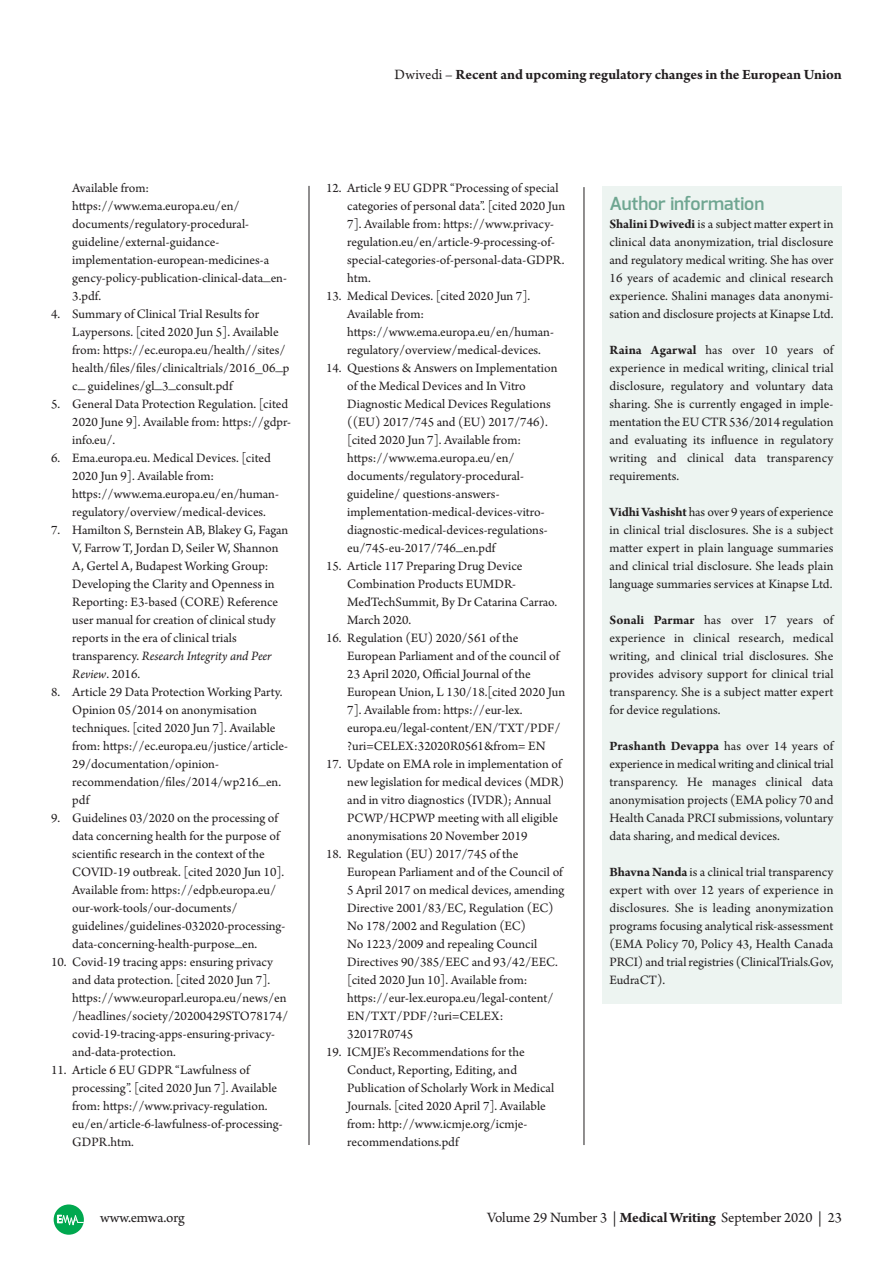
<style>
.page{position:relative;width:893px;height:1263px;background:#fff}
.page>*{position:absolute;margin:0;border:0;box-sizing:border-box;transform-origin:0 0}
.t1{font:600 18px "Exo";color:#6fa691}
.t2{font:700 15px "Arno Pro";letter-spacing:-.005em;color:#231f20}
.t3{font:15px "Arno Pro";letter-spacing:-.005em;color:#231f20}
.t4{font:13.5px/18px "Arno Pro";color:#231f20}
.s1{font-weight:400}
.s2{font-style:italic}
.s3{font-weight:700}
</style>
<div class="page">
<div style="left:603px;top:186px;width:239px;height:817px;background:#edf4f1"></div>
<svg style="left:54px;top:1204px;width:30px;height:31px"></svg>
<hr style="left:309px;top:186px;width:1px;height:959px;background:#231f20">
<hr style="left:584px;top:187px;width:1px;height:958px;background:#231f20">
<p class="t2" style="left:395px;top:69px;width:449px"><span class="s1">Dwivedi –</span> Recent and upcoming regulatory changes in the European Union</p>
<p class="t4" style="left:72px;top:180px;width:216px">Available from: https://www.ema.europa.eu/en/ documents/regulatory-procedural&shy;guideline/external-guidance&shy;implementation-european-medicines-a gency-policy-publication-clinical-data_en-<br>3.pdf.</p>
<p class="t4" style="left:72px;top:306px;width:219px;text-indent:-21px">4. Summary of Clinical Trial Results for Laypersons. [cited 2020 Jun 5]. Available from: https://ec.europa.eu/health//sites/ health/files/files/clinicaltrials/2016_06_p c_ guidelines/gl_3_consult.pdf</p>
<p class="t4" style="left:72px;top:396px;width:220px;text-indent:-21px">5. General Data Protection Regulation. [cited<br>2020 June 9]. Available from: https://gdpr&shy;info.eu/.</p>
<p class="t4" style="left:72px;top:450px;width:208px;text-indent:-21px">6. Ema.europa.eu. Medical Devices. [cited 2020 Jun 9]. Available from: https://www.ema.europa.eu/en/human&shy;regulatory/overview/medical-devices.</p>
<p class="t4" style="left:72px;top:522px;width:218px;text-indent:-21px">7. Hamilton S, Bernstein AB, Blakey G, Fagan V, Farrow T, Jordan D, Seiler W, Shannon A, Gertel A, Budapest Working Group:<br>Developing the Clarity and Openness in Reporting: E3-based (CORE) Reference user manual for creation of clinical study reports in the era of clinical trials transparency. <span class="s2">Research Integrity and Peer Review</span>. 2016.</p>
<p class="t4" style="left:72px;top:684px;width:217px;text-indent:-21px">8. Article 29 Data Protection Working Party.<br>Opinion 05/2014 on anonymisation techniques. [cited 2020 Jun 7]. Available from: https://ec.europa.eu/justice/article-29/documentation/opinion&shy;recommendation/files/2014/wp216_en. pdf</p>
<p class="t4" style="left:72px;top:810px;width:214px;text-indent:-21px">9. Guidelines 03/2020 on the processing of data concerning health for the purpose of scientific research in the context of the COVID-19 outbreak. [cited 2020 Jun 10].<br>Available from: https://edpb.europa.eu/ our-work-tools/our-documents/ guidelines/guidelines-032020-processing&shy;data-concerning-health-purpose_en.</p>
<p class="t4" style="left:72px;top:954px;width:218px;text-indent:-21px">10. Covid-19 tracing apps: ensuring privacy and data protection. [cited 2020 Jun 7]. https://www.europarl.europa.eu/news/en /headlines/society/20200429STO78174/ covid-19-tracing-apps-ensuring-privacy&shy;and-data-protection.</p>
<p class="t4" style="left:72px;top:1062px;width:212px;text-indent:-21px">11. Article 6 EU GDPR “Lawfulness of processing”. [cited 2020 Jun 7]. Available from: https://www.privacy-regulation. eu/en/article-6-lawfulness-of-processing-GDPR.htm.</p>
<p class="t4" style="left:347px;top:180px;width:219px;text-indent:-21px">12. Article 9 EU GDPR “Processing of special categories of personal data”. [cited 2020 Jun 7]. Available from: https://www.privacy&shy;regulation.eu/en/article-9-processing-of&shy;special-categories-of-personal-data-GDPR. htm.</p>
<p class="t4" style="left:347px;top:288px;width:208px;text-indent:-21px">13. Medical Devices. [cited 2020 Jun 7].<br>Available from: https://www.ema.europa.eu/en/human&shy;regulatory/overview/medical-devices.</p>
<p class="t4" style="left:347px;top:360px;width:212px;text-indent:-21px">14. Questions &amp; Answers on Implementation of the Medical Devices and In Vitro Diagnostic Medical Devices Regulations ((EU) 2017/745 and (EU) 2017/746). [cited 2020 Jun 7]. Available from: https://www.ema.europa.eu/en/ documents/regulatory-procedural&shy;guideline/ questions-answers&shy;implementation-medical-devices-vitro&shy;diagnostic-medical-devices-regulations&shy;eu/745-eu-2017/746_en.pdf</p>
<p class="t4" style="left:347px;top:558px;width:211px;text-indent:-21px">15. Article 117 Preparing Drug Device<br>Combination Products EUMDR-<br>MedTechSummit, By Dr Catarina Carrao.<br>March 2020.</p>
<p class="t4" style="left:347px;top:630px;width:219px;text-indent:-21px">16. Regulation (EU) 2020/561 of the European Parliament and of the council of 23 April 2020, Official Journal of the European Union, L 130/18.[cited 2020 Jun 7]. Available from: https://eur-lex. europa.eu/legal-content/EN/TXT/PDF/ ?uri=CELEX:32020R0561&amp;from= EN</p>
<p class="t4" style="left:347px;top:756px;width:219px;text-indent:-21px">17. Update on EMA role in implementation of new legislation for medical devices (MDR) and in vitro diagnostics (IVDR); Annual PCWP/HCPWP meeting with all eligible anonymisations 20 November 2019</p>
<p class="t4" style="left:347px;top:846px;width:219px;text-indent:-21px">18. Regulation (EU) 2017/745 of the European Parliament and of the Council of 5 April 2017 on medical devices, amending Directive 2001/83/EC, Regulation (EC)<br>No 178/2002 and Regulation (EC)<br>No 1223/2009 and repealing Council Directives 90/385/EEC and 93/42/EEC. [cited 2020 Jun 10]. Available from: https://eur-lex.europa.eu/legal-content/ EN/TXT/PDF/?uri=CELEX:<br>32017R0745</p>
<p class="t4" style="left:347px;top:1044px;width:208px;text-indent:-21px">19. ICMJE’s Recommendations for the Conduct, Reporting, Editing, and Publication of Scholarly Work in Medical Journals. [cited 2020 April 7]. Available from: http://www.icmje.org/icmje&shy;recommendations.pdf</p>
<h1 class="t1" style="left:609px;top:196px;width:156px">Author information</h1>
<p class="t4" style="left:609px;top:216px;width:225px;text-align:justify"><span class="s3">Shalini Dwivedi</span> is a subject matter expert in clinical data anonymization, trial disclosure and regulatory medical writing. She has over 16 years of academic and clinical research experience. Shalini manages data anonymi&shy;sation and disclosure projects at Kinapse Ltd.</p>
<p class="t4" style="left:609px;top:342px;width:225px;text-align:justify"><span class="s3">Raina Agarwal</span> has over 10 years of experience in medical writing, clinical trial disclosure, regulatory and voluntary data sharing. She is currently engaged in imple&shy;mentation the EU CTR 536/2014 regulation and evaluating its influence in regulatory writing and clinical data transparency requirements.</p>
<p class="t4" style="left:609px;top:504px;width:225px;text-align:justify"><span class="s3">VidhiVashisht</span> has over 9 years of experience in clinical trial disclosures. She is a subject matter expert in plain language summaries and clinical trial disclosure. She leads plain language summaries services at Kinapse Ltd.</p>
<p class="t4" style="left:609px;top:612px;width:225px;text-align:justify"><span class="s3">Sonali Parmar</span> has over 17 years of experience in clinical research, medical writing, and clinical trial disclosures. She provides advisory support for clinical trial transparency. She is a subject matter expert for device regulations.</p>
<p class="t4" style="left:609px;top:738px;width:225px;text-align:justify"><span class="s3">Prashanth Devappa</span> has over 14 years of experience in medical writing and clinical trial transparency. He manages clinical data anonymisation projects (EMA policy 70 and Health Canada PRCI submissions, voluntary data sharing, and medical devices.</p>
<p class="t4" style="left:609px;top:864px;width:225px;text-align:justify"><span class="s3">Bhavna Nanda</span> is a clinical trial transparency expert with over 12 years of experience in disclosures. She is leading anonymization programs focusing analytical risk-assessment (EMA Policy 70, Policy 43, Health Canada PRCI) and trial registries (ClinicalTrials.Gov, EudraCT).</p>
<p class="t3" style="left:100px;top:1212px;width:86px">www.emwa.org</p>
<p class="t3" style="left:487px;top:1212px;width:356px">Volume 29 Number 3 | <span class="s3">Medical Writing</span> September 2020 | 23</p>
</div>
